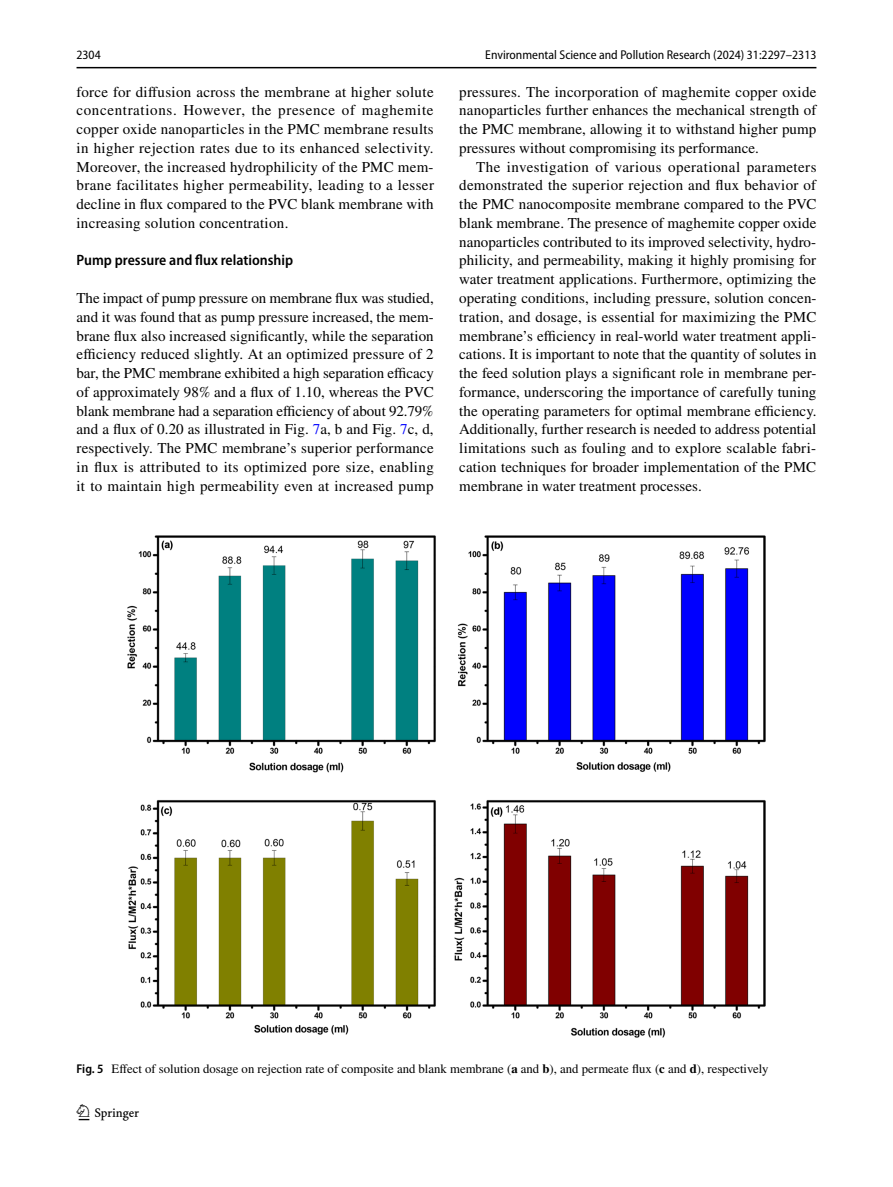
<style>
.page{position:relative;width:893px;height:1187px;background:#fff}
.page>*{position:absolute;margin:0;border:0;box-sizing:border-box;transform-origin:0 0}
.t1{font:22.5px "Springnew Regular 2";color:#000}
.t2{font:15px/18.8px "STIX";letter-spacing:.01em;color:#000;text-align:justify}
.t3{font:600 semi-condensed 15px "Myriad Pro";color:#000}
.t4{font:12.75px "STIX";color:#000}
.t5{font:semi-condensed 12.75px "Myriad Pro";color:#000}
.s1{color:#00f}
.s2{font-family:"Myriad Pro";font-weight:600;font-stretch:semi-condensed}
.s3{font-weight:700}
</style>
<div class="page">
<hr style="left:77px;top:67px;width:739px;height:1px;background:#000">
<img style="left:128px;top:535px;width:637px;height:502px">
<p class="t5" style="left:77px;top:48px;width:26px">2304</p>
<p class="t5" style="left:485px;top:48px;width:333px">Environmental Science and Pollution Research (2024) 31:2297–2313</p>
<p class="t2" style="left:77px;top:83px;width:359px">force for diffusion across the membrane at higher solute concentrations. However, the presence of maghemite copper oxide nanoparticles in the PMC membrane results in higher rejection rates due to its enhanced selectivity.<br>Moreover, the increased hydrophilicity of the PMC mem&shy;brane facilitates higher permeability, leading to a lesser decline in flux compared to the PVC blank membrane with increasing solution concentration.</p>
<p class="t3" style="left:77px;top:252px;width:218px">Pump pressure and flux relationship</p>
<p class="t2" style="left:77px;top:289px;width:359px">The impact of pump pressure on membrane flux was studied, and it was found that as pump pressure increased, the mem&shy;brane flux also increased significantly, while the separation efficiency reduced slightly. At an optimized pressure of 2 bar, the PMC membrane exhibited a high separation efficacy of approximately 98% and a flux of 1.10, whereas the PVC blank membrane had a separation efficiency of about 92.79% and a flux of 0.20 as illustrated in Fig. <span class="s1">7</span>a, b and Fig. <span class="s1">7</span>c, d, respectively. The PMC membrane’s superior performance in flux is attributed to its optimized pore size, enabling it to maintain high permeability even at increased pump</p>
<p class="t2" style="left:459px;top:83px;width:359px">pressures. The incorporation of maghemite copper oxide nanoparticles further enhances the mechanical strength of the PMC membrane, allowing it to withstand higher pump pressures without compromising its performance.</p>
<p class="t2" style="left:459px;top:158px;width:359px;text-indent:17px">The investigation of various operational parameters demonstrated the superior rejection and flux behavior of the PMC nanocomposite membrane compared to the PVC blank membrane. The presence of maghemite copper oxide nanoparticles contributed to its improved selectivity, hydro&shy;philicity, and permeability, making it highly promising for water treatment applications. Furthermore, optimizing the operating conditions, including pressure, solution concen&shy;tration, and dosage, is essential for maximizing the PMC membrane’s efficiency in real-world water treatment appli&shy;cations. It is important to note that the quantity of solutes in the feed solution plays a significant role in membrane per&shy;formance, underscoring the importance of carefully tuning the operating parameters for optimal membrane efficiency.<br>Additionally, further research is needed to address potential limitations such as fouling and to explore scalable fabri&shy;cation techniques for broader implementation of the PMC membrane in water treatment processes.</p>
<p class="t4" style="left:77px;top:1059px;width:693px"><span class="s2">Fig. 5</span> Effect of solution dosage on rejection rate of composite and blank membrane (<span class="s3">a</span> and <span class="s3">b</span>), and permeate flux (<span class="s3">c</span> and <span class="s3">d</span>), respectively</p>
<h1 class="t1" style="left:79px;top:1104px;width:62px">1 3</h1>
</div>
